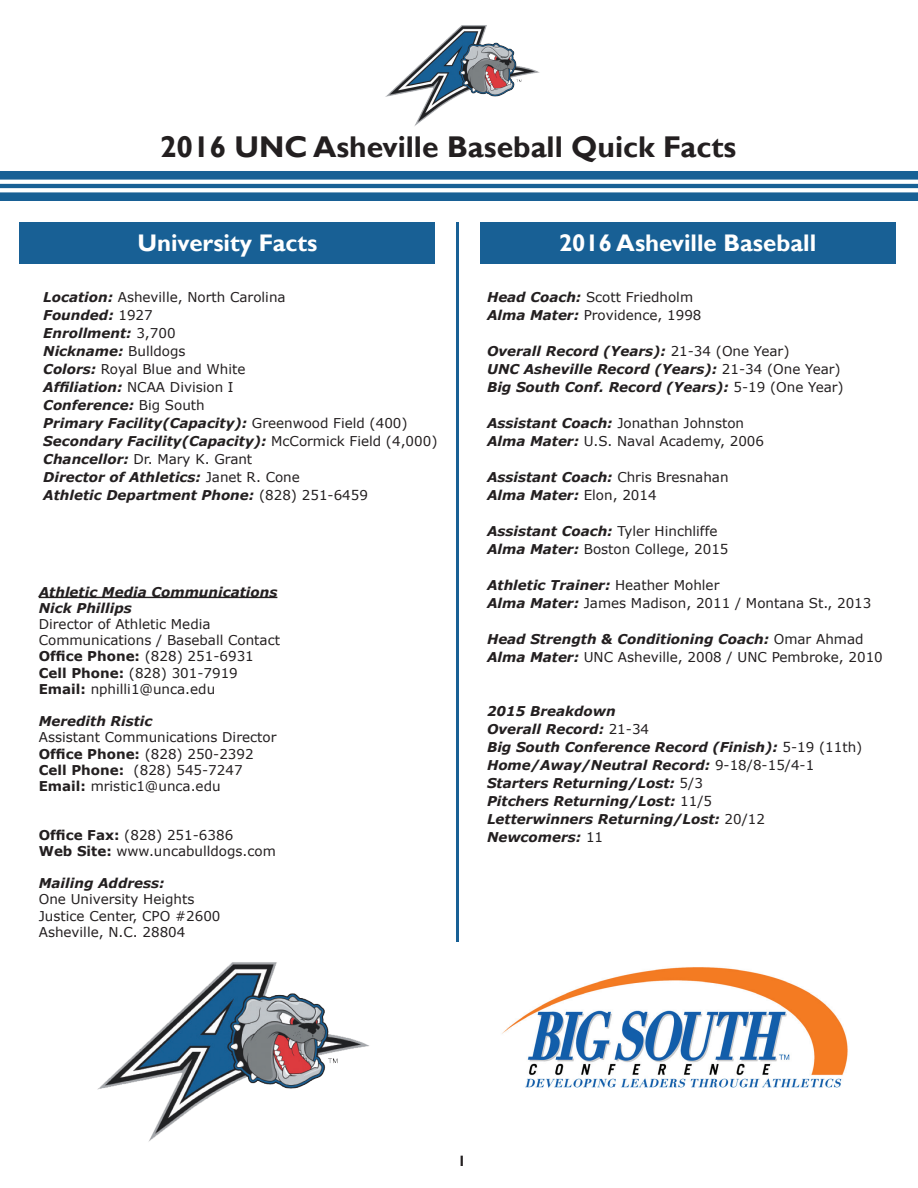
<style>
.page{position:relative;width:918px;height:1188px;background:#fff}
.page>*{position:absolute;margin:0;border:0;box-sizing:border-box;transform-origin:0 0}
.t1{font:700 30px "Gill Sans";color:#231f20}
.t2{font:700 24px "Gill Sans";color:#fff}
.t3{font:700 15px "Gill Sans";color:#231f20}
.t4{font:italic 700 13.5px/18px "Verdana";color:#231f20}
.t5{font:13.5px/16.2px "Verdana";color:#231f20}
.s1{font-weight:400;font-style:normal}
.s2{font-weight:700;font-style:italic}
.s3{font-weight:700}
</style>
<div class="page">
<div style="left:0;top:171px;width:918px;height:9px;background:#186095"></div>
<hr style="left:0;top:184px;width:918px;height:4px;background:#186095">
<div style="left:0;top:192px;width:918px;height:9px;background:#186095"></div>
<img style="left:385px;top:25px;width:155px;height:101px">
<div style="left:20px;top:222px;width:415px;height:41px;background:#186095"></div>
<hr style="left:456px;top:222px;width:3px;height:720px;background:#186095">
<div style="left:480px;top:222px;width:415px;height:41px;background:#186095"></div>
<img style="left:97px;top:962px;width:272px;height:180px">
<img style="left:502px;top:967px;width:346px;height:121px">
<hr style="left:39px;top:597px;width:238px;height:1px;background:#231f20">
<h1 class="t1" style="left:160px;top:129px;width:578px">2016 UNC Asheville Baseball Quick Facts</h1>
<h2 class="t2" style="left:137px;top:228px;width:182px">University Facts</h2>
<h2 class="t2" style="left:559px;top:228px;width:259px">2016 Asheville Baseball</h2>
<p class="t4" style="left:43px;top:287px;width:396px">Location: <span class="s1">Asheville, North Carolina<br></span>Founded: <span class="s1">1927<br></span>Enrollment: <span class="s1">3,700<br></span>Nickname: <span class="s1">Bulldogs<br></span>Colors: <span class="s1">Royal Blue and White<br></span>Affiliation: <span class="s1">NCAA Division I<br></span>Conference: <span class="s1">Big South<br></span>Primary Facility(Capacity): <span class="s1">Greenwood Field (400)<br></span>Secondary Facility(Capacity): <span class="s1">McCormick Field (4,000)<br></span>Chancellor: <span class="s1">Dr. Mary K. Grant<br></span>Director of Athletics: <span class="s1">Janet R. Cone<br></span>Athletic Department Phone: <span class="s1">(828) 251-6459</span></p>
<p class="t5" style="left:487px;top:288px;width:216px;line-height:18px"><span class="s2">Head Coach:</span> Scott Friedholm<br><span class="s2">Alma Mater:</span> Providence, 1998</p>
<p class="t4" style="left:487px;top:341px;width:358px">Overall Record (Years): <span class="s1">21-34 (One Year)<br></span>UNC Asheville Record (Years): <span class="s1">21-34 (One Year)<br></span>Big South Conf. Record (Years): <span class="s1">5-19 (One Year)</span></p>
<p class="t5" style="left:487px;top:414px;width:279px;line-height:18px"><span class="s2">Assistant Coach:</span> Jonathan Johnston<br><span class="s2">Alma Mater:</span> U.S. Naval Academy, 2006</p>
<p class="t4" style="left:487px;top:467px;width:243px">Assistant Coach: <span class="s1">Chris Bresnahan<br></span>Alma Mater: <span class="s1">Elon, 2014</span></p>
<p class="t5" style="left:487px;top:522px;width:243px;line-height:18px"><span class="s2">Assistant Coach:</span> Tyler Hinchliffe<br><span class="s2">Alma Mater:</span> Boston College, 2015</p>
<p class="t5" style="left:487px;top:576px;width:386px;line-height:18px"><span class="s2">Athletic Trainer:</span> Heather Mohler<br><span class="s2">Alma Mater:</span> James Madison, 2011 / Montana St., 2013</p>
<p class="t5" style="left:487px;top:630px;width:397px;line-height:18px"><span class="s2">Head Strength &amp; Conditioning Coach:</span> Omar Ahmad<br><span class="s2">Alma Mater:</span> UNC Asheville, 2008 / UNC Pembroke, 2010</p>
<p class="t4" style="left:39px;top:583px;width:240px;line-height:16.2px">Athletic Media Communications<br>Nick Phillips</p>
<p class="t5" style="left:39px;top:616px;width:243px">Director of Athletic Media<br>Communications / Baseball Contact<br><span class="s3">Office Phone:</span> (828) 251-6931<br><span class="s3">Cell Phone:</span> (828) 301-7919<br><span class="s3">Email:</span> nphilli1@unca.edu</p>
<p class="t4" style="left:39px;top:712px;width:115px">Meredith Ristic</p>
<p class="t5" style="left:39px;top:729px;width:239px">Assistant Communications Director<br><span class="s3">Office Phone:</span> (828) 250-2392<br><span class="s3">Cell Phone:</span> (828) 545-7247<br><span class="s3">Email:</span> mristic1@unca.edu</p>
<p class="t5" style="left:39px;top:826px;width:239px"><span class="s3">Office Fax:</span> (828) 251-6386<br><span class="s3">Web Site:</span> www.uncabulldogs.com</p>
<p class="t4" style="left:39px;top:874px;width:127px">Mailing Address:</p>
<p class="t5" style="left:39px;top:891px;width:183px">One University Heights<br>Justice Center, CPO #2600<br>Asheville, N.C. 28804</p>
<p class="t4" style="left:487px;top:701px;width:377px">2015 Breakdown<br>Overall Record: <span class="s1">21-34<br></span>Big South Conference Record (Finish): <span class="s1">5-19 (11th)<br></span>Home/Away/Neutral Record: <span class="s1">9-18/8-15/4-1<br></span>Starters Returning/Lost: <span class="s1">5/3<br></span>Pitchers Returning/Lost: <span class="s1">11/5<br></span>Letterwinners Returning/Lost: <span class="s1">20/12<br></span>Newcomers: <span class="s1">11</span></p>
<p class="t3" style="left:458px;top:1152px;width:10px">1</p>
</div>
